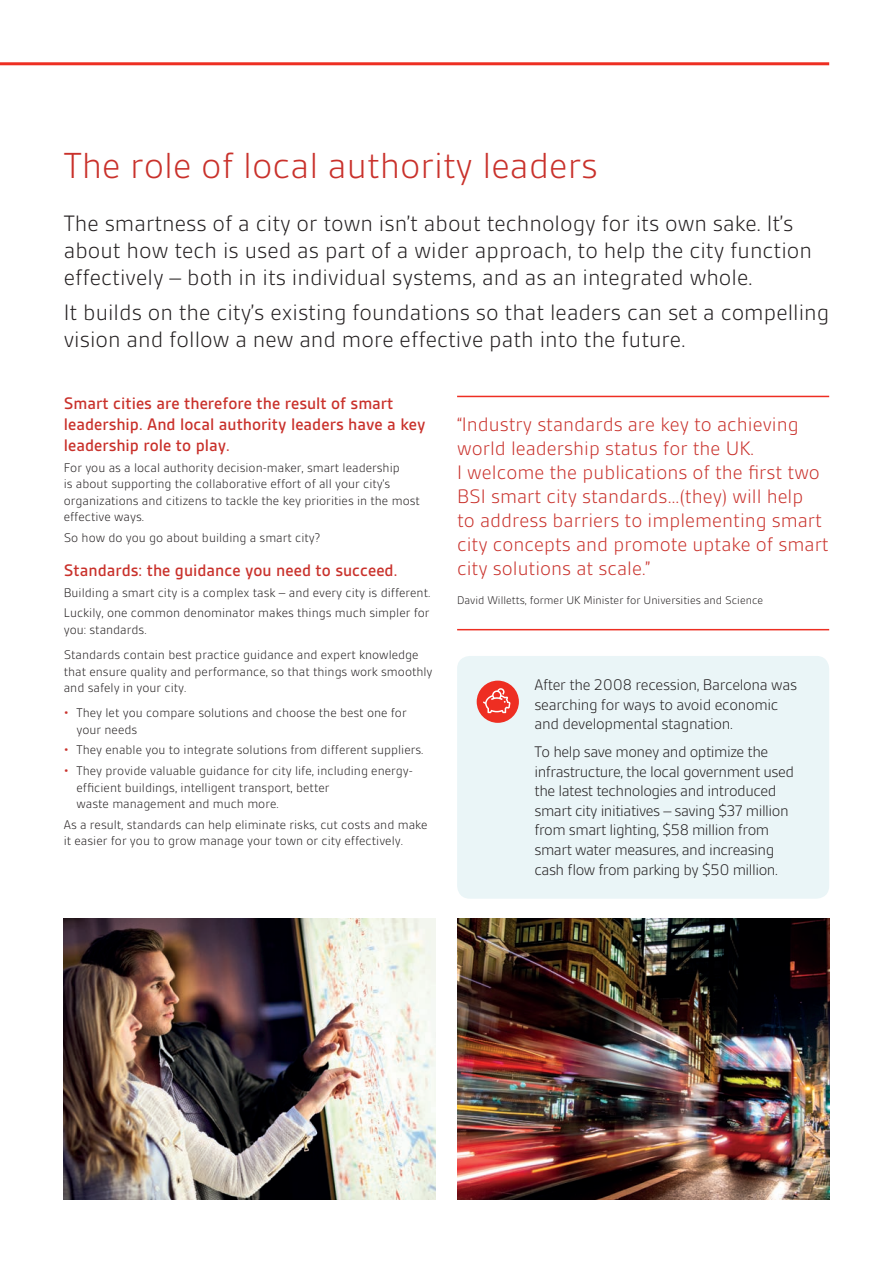
<style>
.page{position:relative;width:893px;height:1263px;background:#fff}
.page>*{position:absolute;margin:0;border:0;box-sizing:border-box;transform-origin:0 0}
.t1{font:300 39px "BSI Gesta";color:#c9312b}
.t2{font:300 24px/27px "BSI Gesta";color:#231f20}
.t3{font:300 21px/24px "BSI Gesta";color:#c9312b}
.t4{font:500 18px/21px "BSI Gesta";color:#c9312b}
.t5{font:300 16.5px/19.5px "BSI Gesta";letter-spacing:-.03em;color:#231f20}
.t6{font:300 13.5px/16.5px "BSI Gesta";color:#231f20}
.t7{font:300 12px "BSI Gesta";color:#231f20}
.s1{color:#c9312b}
</style>
<div class="page">
<hr style="left:0;top:62px;width:829px;height:3px;background:#ee2e22">
<hr style="left:457px;top:396px;width:372px;height:1px;background:#ee2e22">
<hr style="left:457px;top:629px;width:372px;height:1px;background:#ee2e22">
<div style="left:457px;top:656px;width:372px;height:243px;background:#eaf5f7;border-radius:13px"></div>
<img style="left:64px;top:918px;width:372px;height:281px">
<img style="left:457px;top:918px;width:372px;height:281px">
<div style="left:477px;top:681px;width:42px;height:42px;background:#ee2e22;border-radius:50%"></div>
<svg style="left:483px;top:688px;width:28px;height:25px"></svg>
<h1 class="t1" style="left:64px;top:146px;width:536px">The role of local authority leaders</h1>
<h2 class="t2" style="left:64px;top:210px;width:750px">The smartness of a city or town isn’t about technology for its own sake. It’s about how tech is used as part of a wider approach, to help the city function effectively – both in its individual systems, and as an integrated whole.</h2>
<h2 class="t2" style="left:64px;top:299px;width:767px">It builds on the city’s existing foundations so that leaders can set a compelling vision and follow a new and more effective path into the future.</h2>
<h3 class="t4" style="left:64px;top:393px;width:363px">Smart cities are therefore the result of smart leadership. And local authority leaders have a key leadership role to play.</h3>
<p class="t6" style="left:64px;top:459px;width:358px">For you as a local authority decision-maker, smart leadership<br>is about supporting the collaborative effort of all your city’s organizations and citizens to tackle the key priorities in the most effective ways.</p>
<p class="t6" style="left:64px;top:530px;width:258px">So how do you go about building a smart city?</p>
<h3 class="t4" style="left:64px;top:560px;width:335px">Standards: the guidance you need to succeed.</h3>
<p class="t6" style="left:64px;top:582px;width:368px;line-height:20.7px">Building a smart city is a complex task – and every city is different.<br>Luckily, one common denominator makes things much simpler for</p>
<p class="t6" style="left:64px;top:617px;width:356px;line-height:25px">you: standards.<br>Standards contain best practice guidance and expert knowledge</p>
<p class="t6" style="left:64px;top:663px;width:370px">that ensure quality and performance, so that things work smoothly and safely in your city.</p>
<p class="t6" style="left:77px;top:704px;width:332px;text-indent:-13px"><span class="s1">•</span> They let you compare solutions and choose the best one for your needs</p>
<p class="t6" style="left:64px;top:742px;width:361px"><span class="s1">•</span> They enable you to integrate solutions from different suppliers.</p>
<p class="t6" style="left:77px;top:762px;width:338px;text-indent:-13px"><span class="s1">•</span> They provide valuable guidance for city life, including energy&shy;efficient buildings, intelligent transport, better<br>waste management and much more.</p>
<p class="t6" style="left:64px;top:816px;width:365px">As a result, standards can help eliminate risks, cut costs and make it easier for you to grow manage your town or city effectively.</p>
<p class="t3" style="left:457px;top:413px;width:373px">“Industry standards are key to achieving world leadership status for the UK.<br>I welcome the publications of the first two BSI smart city standards…(they) will help<br>to address barriers to implementing smart city concepts and promote uptake of smart city solutions at scale.”</p>
<p class="t7" style="left:457px;top:594px;width:308px">David Willetts, former UK Minister for Universities and Science</p>
<p class="t5" style="left:534px;top:675px;width:264px">After the 2008 recession, Barcelona was searching for ways to avoid economic and developmental stagnation.</p>
<p class="t5" style="left:534px;top:742px;width:261px">To help save money and optimize the infrastructure, the local government used the latest technologies and introduced smart city initiatives – saving $37 million from smart lighting, $58 million from smart water measures, and increasing cash flow from parking by $50 million.</p>
</div>
